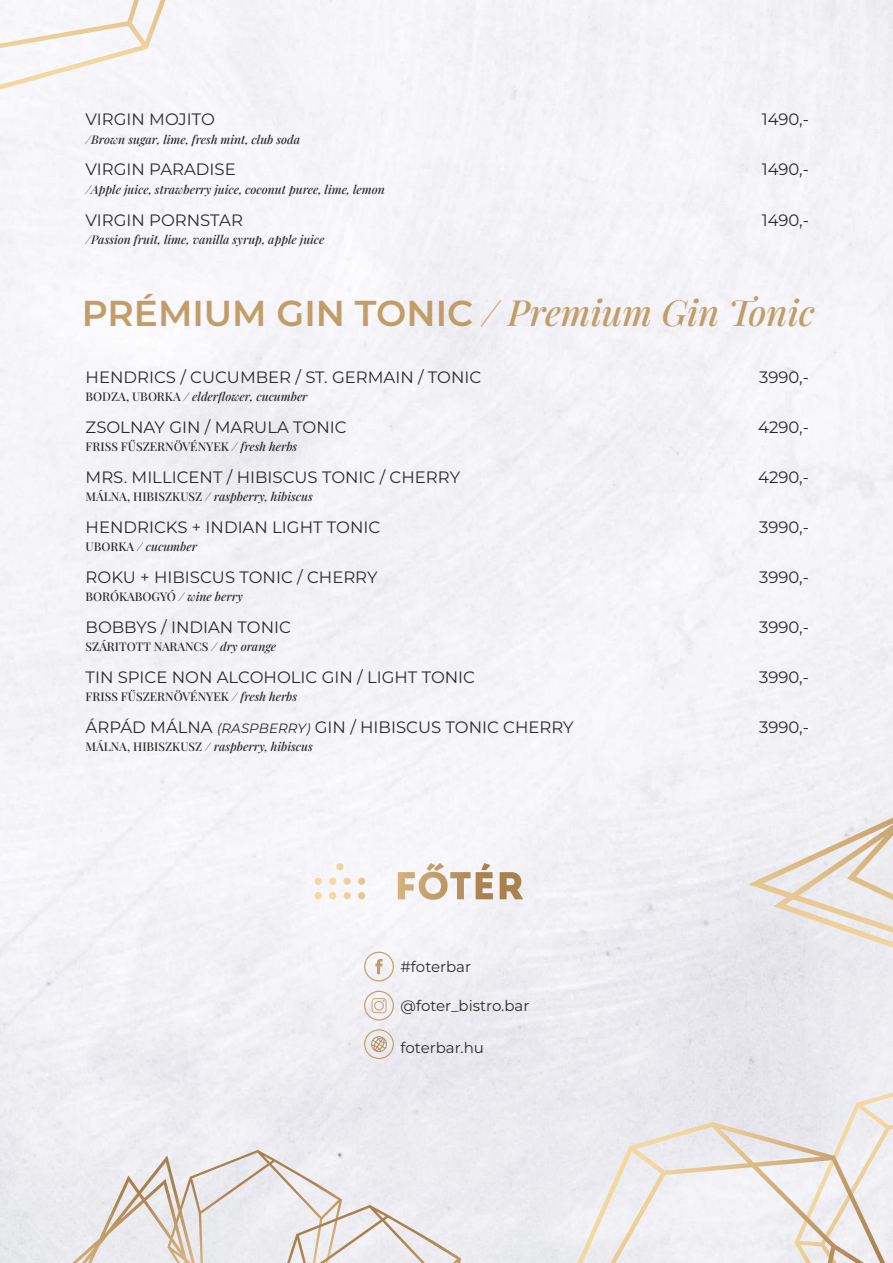
<style>
.page{position:relative;width:893px;height:1263px;background:#fff}
.page>*{position:absolute;margin:0;border:0;box-sizing:border-box;transform-origin:0 0}
.t1{font:italic 500 36px "Playfair Display";color:#c29d67}
.t2{font:16.5px "Montserrat";color:#2b2a29}
.t3{font:15px "Montserrat";color:#2b2a29}
.t4{font:italic 500 12px "Playfair Display";color:#2b2a29}
.t5{font:500 12px "Playfair Display";color:#2b2a29}
.s1{font-family:"Montserrat";font-weight:600;font-style:normal}
.s2{font-style:normal}
.s3{font-style:italic}
.s4{font-style:italic;font-size:13.5px}
</style>
<div class="page">
<svg style="left:748px;top:705px;width:145px;height:298px"></svg>
<svg style="left:794px;top:1080px;width:99px;height:42px;background:#ebe8e8"></svg>
<svg style="left:562px;top:1122px;width:331px;height:141px"></svg>
<svg style="left:25px;top:1150px;width:436px;height:113px;background:#e7e3e3"></svg>
<svg style="left:0;top:0;width:211px;height:94px"></svg>
<svg style="left:315px;top:863px;width:209px;height:37px"></svg>
<svg style="left:364px;top:952px;width:30px;height:29px"></svg>
<svg style="left:364px;top:991px;width:30px;height:29px"></svg>
<svg style="left:364px;top:1029px;width:30px;height:30px"></svg>
<p class="t2" style="left:86px;top:109px;width:131px">VIRGIN MOJITO</p>
<p class="t4" style="left:86px;top:131px;width:216px">/Brown sugar, lime, fresh mint, club soda</p>
<p class="t2" style="left:86px;top:159px;width:152px">VIRGIN PARADISE</p>
<p class="t4" style="left:86px;top:181px;width:301px">/Apple juice, strawberry juice, coconut puree, lime, lemon</p>
<p class="t2" style="left:86px;top:210px;width:159px">VIRGIN PORNSTAR</p>
<p class="t4" style="left:86px;top:231px;width:240px">/Passion fruit, lime, vanilla syrup, apple juice</p>
<p class="t2" style="left:762px;top:109px;width:49px">1490,-</p>
<p class="t2" style="left:762px;top:159px;width:49px">1490,-</p>
<p class="t2" style="left:762px;top:210px;width:49px">1490,-</p>
<h1 class="t1" style="left:82px;top:287px;width:734px"><span class="s1">PRÉMIUM GIN TONIC</span> / Premium Gin Tonic</h1>
<p class="t2" style="left:86px;top:367px;width:397px">HENDRICS / CUCUMBER / ST. GERMAIN / TONIC</p>
<p class="t4" style="left:86px;top:388px;width:224px"><span class="s2">BODZA, UBORKA</span> / elderflower, cucumber</p>
<p class="t2" style="left:86px;top:417px;width:263px">ZSOLNAY GIN / MARULA TONIC</p>
<p class="t5" style="left:86px;top:438px;width:213px">FRISS FŰSZERNÖVÉNYEK <span class="s3">/ fresh herbs</span></p>
<p class="t2" style="left:86px;top:467px;width:376px">MRS. MILLICENT / HIBISCUS TONIC / CHERRY</p>
<p class="t4" style="left:86px;top:488px;width:229px"><span class="s2">MÁLNA, HIBISZKUSZ</span> / raspberry, hibiscus</p>
<p class="t2" style="left:86px;top:517px;width:296px">HENDRICKS + INDIAN LIGHT TONIC</p>
<p class="t4" style="left:86px;top:538px;width:113px"><span class="s2">UBORKA</span> / cucumber</p>
<p class="t2" style="left:86px;top:567px;width:293px">ROKU + HIBISCUS TONIC / CHERRY</p>
<p class="t5" style="left:86px;top:588px;width:159px">BORÓKABOGYÓ <span class="s3">/ wine berry</span></p>
<p class="t2" style="left:86px;top:617px;width:207px">BOBBYS / INDIAN TONIC</p>
<p class="t5" style="left:86px;top:638px;width:192px">SZÁRITOTT NARANCS <span class="s3">/ dry orange</span></p>
<p class="t2" style="left:86px;top:667px;width:391px">TIN SPICE NON ALCOHOLIC GIN / LIGHT TONIC</p>
<p class="t5" style="left:86px;top:688px;width:213px">FRISS FŰSZERNÖVÉNYEK <span class="s3">/ fresh herbs</span></p>
<p class="t2" style="left:86px;top:717px;width:490px">ÁRPÁD MÁLNA <span class="s4">(RASPBERRY)</span> GIN / HIBISCUS TONIC CHERRY</p>
<p class="t4" style="left:86px;top:738px;width:229px"><span class="s2">MÁLNA, HIBISZKUSZ</span> / raspberry, hibiscus</p>
<p class="t3" style="left:401px;top:957px;width:72px">#foterbar</p>
<p class="t3" style="left:401px;top:996px;width:130px">@foter_bistro.bar</p>
<p class="t3" style="left:401px;top:1038px;width:85px">foterbar.hu</p>
<p class="t2" style="left:759px;top:367px;width:51px">3990,-</p>
<p class="t2" style="left:758px;top:417px;width:52px">4290,-</p>
<p class="t2" style="left:758px;top:467px;width:52px">4290,-</p>
<p class="t2" style="left:759px;top:517px;width:51px">3990,-</p>
<p class="t2" style="left:759px;top:567px;width:51px">3990,-</p>
<p class="t2" style="left:759px;top:617px;width:51px">3990,-</p>
<p class="t2" style="left:759px;top:667px;width:51px">3990,-</p>
<p class="t2" style="left:759px;top:717px;width:51px">3990,-</p>
</div>
